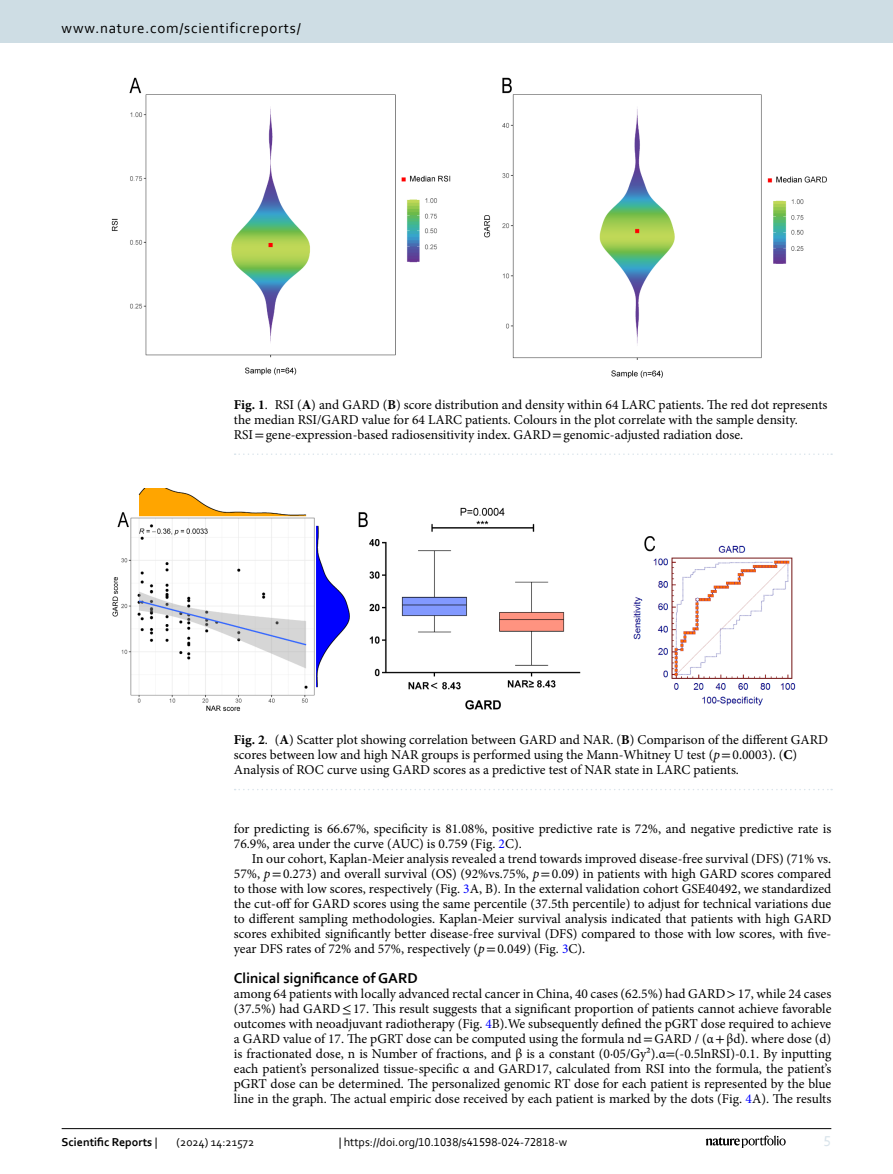
<style>
.page{position:relative;width:893px;height:1174px;background:#fff}
.page>*{position:absolute;margin:0;border:0;box-sizing:border-box;transform-origin:0 0}
.t1{font:15px "Corbel";letter-spacing:.05em;color:#000}
.Head_2{font:700 15px "Corbel";color:#000}
.t2{font:15px "Corbel";color:#d9e4eb}
.Body_Text{font:13.5px/15px "Minion Pro";color:#000}
.Body_Text_Indent{font:13.5px/15px "Minion Pro";color:#000;text-align:justify}
.Figure_Caption{font:13.5px/15px "Minion Pro";color:#000}
.t3{font:12px "Corbel";color:#000}
.t4{font:700 12px "Corbel";color:#000}
.s1{font-weight:700}
.s2{font-family:"STIX"}
.s3{font-style:italic}
.s4{color:#00f}
.s5{font-weight:400}
</style>
<div class="page">
<img style="left:112px;top:488px;width:684px;height:224px">
<svg style="left:235px;top:789px;width:597px;height:1px"></svg>
<img style="left:111px;top:77px;width:716px;height:301px">
<svg style="left:235px;top:453px;width:597px;height:2px"></svg>
<hr style="left:62px;top:1128px;width:769px;height:1px;background:#000">
<svg style="left:706px;top:1135px;width:80px;height:12px"></svg>
<div style="left:0;top:0;width:893px;height:43px;background:#cedde4"></div>
<p class="t1" style="left:62px;top:18px;width:241px">www.nature.com/scientificreports/</p>
<p class="Figure_Caption" style="left:234px;top:397px;width:595px"><span class="s1">Fig. 1</span>. RSI (<span class="s1">A</span>) and GARD (<span class="s1">B</span>) score distribution and density within 64 LARC patients. The red dot represents the median RSI/GARD value for 64 LARC patients. Colours in the plot correlate with the sample density.<br>RSI<span class="s2">=</span>gene-expression-based radiosensitivity index. GARD<span class="s2">=</span>genomic-adjusted radiation dose.</p>
<p class="Figure_Caption" style="left:234px;top:732px;width:596px"><span class="s1">Fig. 2</span>. (<span class="s1">A</span>) Scatter plot showing correlation between GARD and NAR. (<span class="s1">B</span>) Comparison of the different GARD scores between low and high NAR groups is performed using the Mann-Whitney U test (<span class="s3">p</span><span class="s2">=</span>0.0003). (<span class="s1">C</span>)<br>Analysis of ROC curve using GARD scores as a predictive test of NAR state in LARC patients.</p>
<p class="Body_Text" style="left:234px;top:820px;width:599px">for predicting is 66.67%, specificity is 81.08%, positive predictive rate is 72%, and negative predictive rate is<br>76.9%, area under the curve (AUC) is 0.759 (Fig. <span class="s4">2</span>C).</p>
<p class="Body_Text_Indent" style="left:234px;top:850px;width:599px;text-indent:18px">In our cohort, Kaplan-Meier analysis revealed a trend towards improved disease-free survival (DFS) (71% vs.<br>57%, <span class="s3">p</span><span class="s2">=</span>0.273) and overall survival (OS) (92%vs.75%, <span class="s3">p</span><span class="s2">=</span>0.09) in patients with high GARD scores compared to those with low scores, respectively (Fig. <span class="s4">3</span>A, B). In the external validation cohort GSE40492, we standardized the cut-off for GARD scores using the same percentile (37.5th percentile) to adjust for technical variations due to different sampling methodologies. Kaplan-Meier survival analysis indicated that patients with high GARD scores exhibited significantly better disease-free survival (DFS) compared to those with low scores, with five&shy;year DFS rates of 72% and 57%, respectively (<span class="s3">p</span><span class="s2">=</span>0.049) (Fig. <span class="s4">3</span>C).</p>
<p class="Head_2" style="left:234px;top:968px;width:185px">Clinical significance of GARD</p>
<p class="Body_Text" style="left:234px;top:985px;width:599px;text-align:justify">among 64 patients with locally advanced rectal cancer in China, 40 cases (62.5%) had GARD<span class="s2">&gt;</span>17, while 24 cases (37.5%) had GARD<span class="s2">≤</span>17. This result suggests that a significant proportion of patients cannot achieve favorable outcomes with neoadjuvant radiotherapy (Fig. <span class="s4">4</span>B).We subsequently defined the pGRT dose required to achieve a GARD value of 17. The pGRT dose can be computed using the formula nd<span class="s2">=</span>GARD / (α<span class="s2">+</span>βd). where dose (d) is fractionated dose, n is Number of fractions, and β is a constant (0·05/Gy²).α<span class="s2">=</span>(-0.5lnRSI)-0.1. By inputting each patient’s personalized tissue-specific α and GARD17, calculated from RSI into the formula, the patient’s pGRT dose can be determined. The personalized genomic RT dose for each patient is represented by the blue line in the graph. The actual empiric dose received by each patient is marked by the dots (Fig. <span class="s4">4</span>A). The results</p>
<p class="t4" style="left:62px;top:1134px;width:97px">Scientific Reports <span class="s5">|</span></p>
<p class="t3" style="left:177px;top:1134px;width:79px">(2024) 14:21572</p>
<p class="t3" style="left:339px;top:1134px;width:230px">| https://doi.org/10.1038/s41598-024-72818-w</p>
<p class="t2" style="left:824px;top:1132px;width:9px">5</p>
</div>
